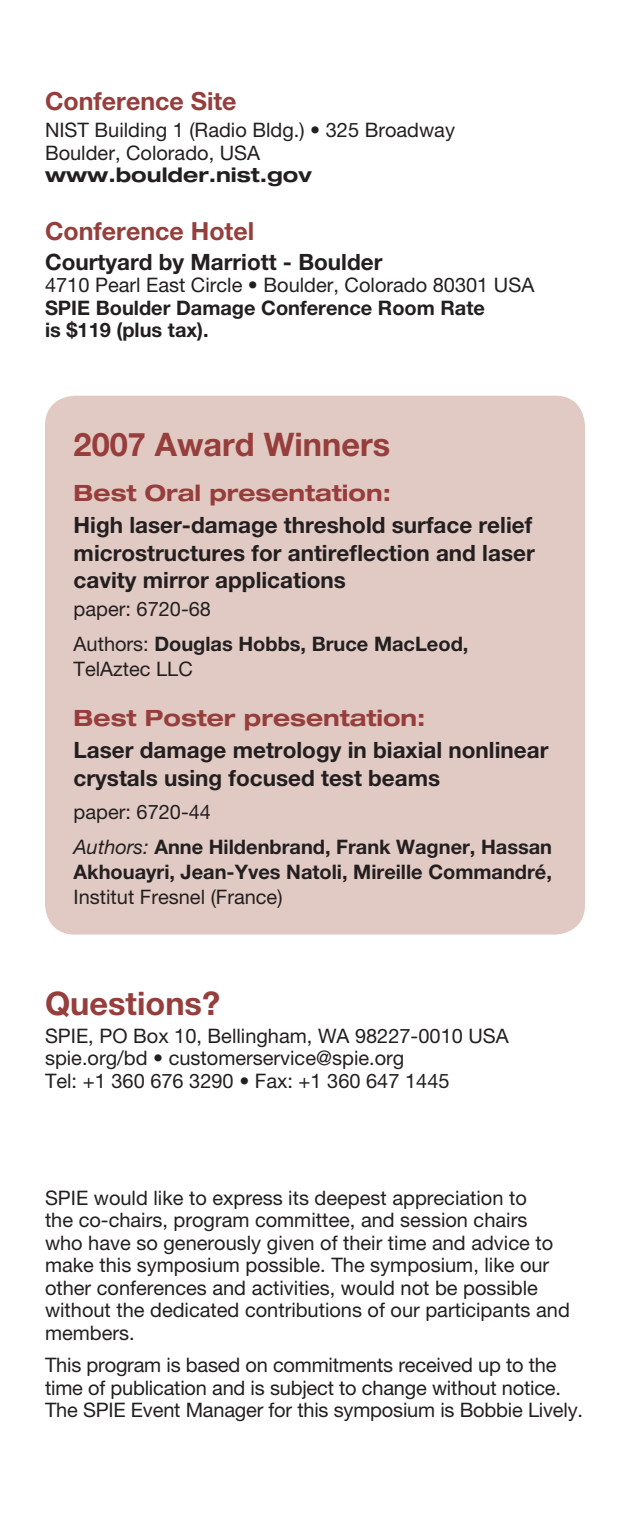
<style>
.page{position:relative;width:630px;height:1530px;background:#fff}
.page>*{position:absolute;margin:0;border:0;box-sizing:border-box;transform-origin:0 0}
.t1{font:700 32.5px "Helvetica Neue";color:#963e3c}
.t2{font:700 25px "Helvetica Neue";color:#963e3c}
.t3{font:700 22.5px/27.5px "Helvetica Neue";color:#231f20;text-align:justify}
.t4{font:700 expanded 22.5px "Helvetica Neue";color:#963e3c}
.t5{font:20px/22.5px "Helvetica Neue";color:#231f20}
.t6{font:700 20px/35px "Helvetica Neue";color:#231f20}
.t7{font:700 expanded 20px "Helvetica Neue";color:#231f20}
.s1{font-weight:400}
.s2{font-weight:400;font-style:italic}
</style>
<div class="page">
<div style="left:45px;top:396px;width:540px;height:539px;background:#e1cac3;border-radius:30px"></div>
<p class="t2" style="left:45px;top:92px;width:193px">Conference Site</p>
<p class="t5" style="left:45px;top:121px;width:412px">NIST Building 1 (Radio Bldg.) • 325 Broadway<br>Boulder, Colorado, USA</p>
<p class="t7" style="left:45px;top:168px;width:268px">www.boulder.nist.gov</p>
<p class="t2" style="left:45px;top:222px;width:211px">Conference Hotel</p>
<p class="t3" style="left:45px;top:250px;width:339px">Courtyard by Marriott - Boulder</p>
<p class="t5" style="left:45px;top:276px;width:491px">4710 Pearl East Circle • Boulder, Colorado 80301 USA</p>
<p class="t6" style="left:45px;top:298px;width:441px;line-height:22.5px">SPIE Boulder Damage Conference Room Rate is $119 (plus tax).</p>
<h1 class="t1" style="left:74px;top:433px;width:318px">2007 Award Winners</h1>
<p class="t4" style="left:74px;top:485px;width:319px">Best Oral presentation:</p>
<p class="t3" style="left:74px;top:514px;width:463px">High laser-damage threshold surface relief microstructures for antireflection and laser cavity mirror applications</p>
<p class="t6" style="left:74px;top:593px;width:396px"><span class="s1">paper: 6720-68<br>Authors:</span> Douglas Hobbs, Bruce MacLeod,</p>
<p class="t5" style="left:74px;top:660px;width:121px">TelAztec LLC</p>
<p class="t4" style="left:74px;top:710px;width:353px">Best Poster presentation:</p>
<p class="t3" style="left:74px;top:739px;width:476px">Laser damage metrology in biaxial nonlinear crystals using focused test beams</p>
<p class="t6" style="left:74px;top:796px;width:480px"><span class="s1">paper: 6720-44<br></span><span class="s2">Authors:</span> Anne Hildenbrand, Frank Wagner, Hassan</p>
<p class="t6" style="left:74px;top:856px;width:480px">Akhouayri, Jean-Yves Natoli, Mireille Commandré,</p>
<p class="t5" style="left:74px;top:887px;width:210px">Institut Fresnel (France)</p>
<h1 class="t1" style="left:45px;top:992px;width:177px">Questions?</h1>
<p class="t5" style="left:45px;top:1027px;width:465px">SPIE, PO Box 10, Bellingham, WA 98227-0010 USA spie.org/bd • customerservice@spie.org<br>Tel: +1 360 676 3290 • Fax: +1 360 647 1445</p>
<p class="t5" style="left:45px;top:1188px;width:526px">SPIE would like to express its deepest appreciation to<br>the co-chairs, program committee, and session chairs who have so generously given of their time and advice to make this symposium possible. The symposium, like our other conferences and activities, would not be possible without the dedicated contributions of our participants and members.</p>
<p class="t5" style="left:45px;top:1356px;width:540px">This program is based on commitments received up to the time of publication and is subject to change without notice.<br>The SPIE Event Manager for this symposium is Bobbie Lively.</p>
</div>
